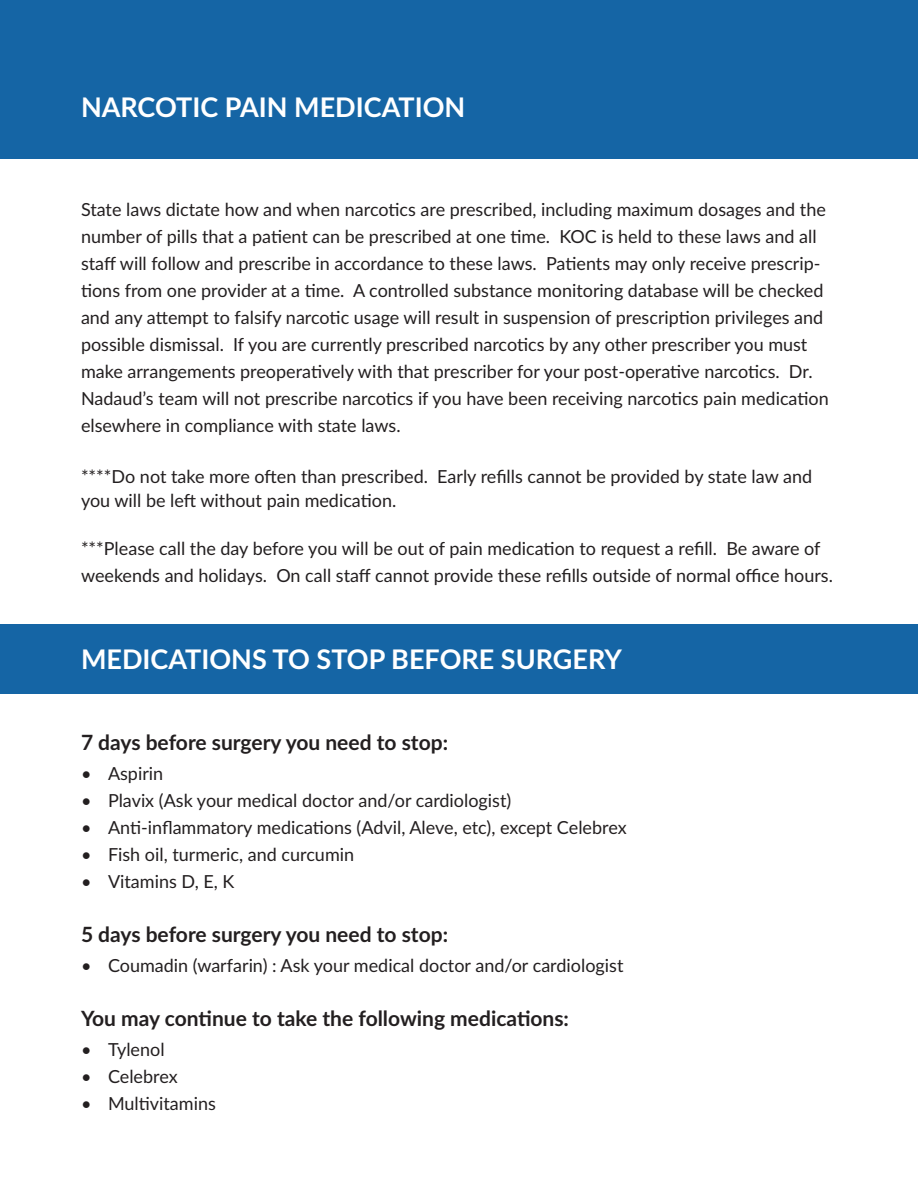
<style>
.page{position:relative;width:918px;height:1188px;background:#fff}
.page>*{position:absolute;margin:0;border:0;box-sizing:border-box;transform-origin:0 0}
.t1{font:700 27px "Lato";color:#fff}
.t2{font:700 21px "Lato";color:#231f20}
.t3{font:18px/27px "Lato";color:#231f20}
</style>
<div class="page">
<div style="left:0;top:624px;width:918px;height:70px;background:#1565a5"></div>
<div style="left:0;top:0;width:918px;height:159px;background:#1565a5"></div>
<p class="t1" style="left:81px;top:87px;width:386px">NARCOTIC PAIN MEDICATION</p>
<p class="t3" style="left:81px;top:195px;width:749px">State laws dictate how and when narcotics are prescribed, including maximum dosages and the number of pills that a patient can be prescribed at one time. KOC is held to these laws and all staff will follow and prescribe in accordance to these laws. Patients may only receive prescrip&shy;tions from one provider at a time. A controlled substance monitoring database will be checked and any attempt to falsify narcotic usage will result in suspension of prescription privileges and possible dismissal. If you are currently prescribed narcotics by any other prescriber you must make arrangements preoperatively with that prescriber for your post-operative narcotics. Dr.<br>Nadaud’s team will not prescribe narcotics if you have been receiving narcotics pain medication elsewhere in compliance with state laws.</p>
<p class="t3" style="left:81px;top:464px;width:733px;line-height:24px">****Do not take more often than prescribed. Early refills cannot be provided by state law and you will be left without pain medication.</p>
<p class="t3" style="left:81px;top:534px;width:754px">***Please call the day before you will be out of pain medication to request a refill. Be aware of weekends and holidays. On call staff cannot provide these refills outside of normal office hours.</p>
<p class="t1" style="left:81px;top:639px;width:542px">MEDICATIONS TO STOP BEFORE SURGERY</p>
<p class="t2" style="left:81px;top:726px;width:369px">7 days before surgery you need to stop:</p>
<p class="t3" style="left:81px;top:759px;width:84px">• Aspirin</p>
<p class="t3" style="left:81px;top:786px;width:432px">• Plavix (Ask your medical doctor and/or cardiologist)</p>
<p class="t3" style="left:81px;top:813px;width:547px">• Anti-inflammatory medications (Advil, Aleve, etc), except Celebrex</p>
<p class="t3" style="left:81px;top:840px;width:275px">• Fish oil, turmeric, and curcumin</p>
<p class="t3" style="left:81px;top:867px;width:155px">• Vitamins D, E, K</p>
<p class="t2" style="left:81px;top:918px;width:369px">5 days before surgery you need to stop:</p>
<p class="t3" style="left:81px;top:951px;width:544px">• Coumadin (warfarin) : Ask your medical doctor and/or cardiologist</p>
<p class="t2" style="left:81px;top:1002px;width:490px">You may continue to take the following medications:</p>
<p class="t3" style="left:81px;top:1035px;width:85px">• Tylenol</p>
<p class="t3" style="left:81px;top:1062px;width:98px">• Celebrex</p>
<p class="t3" style="left:81px;top:1089px;width:136px">• Multivitamins</p>
</div>
